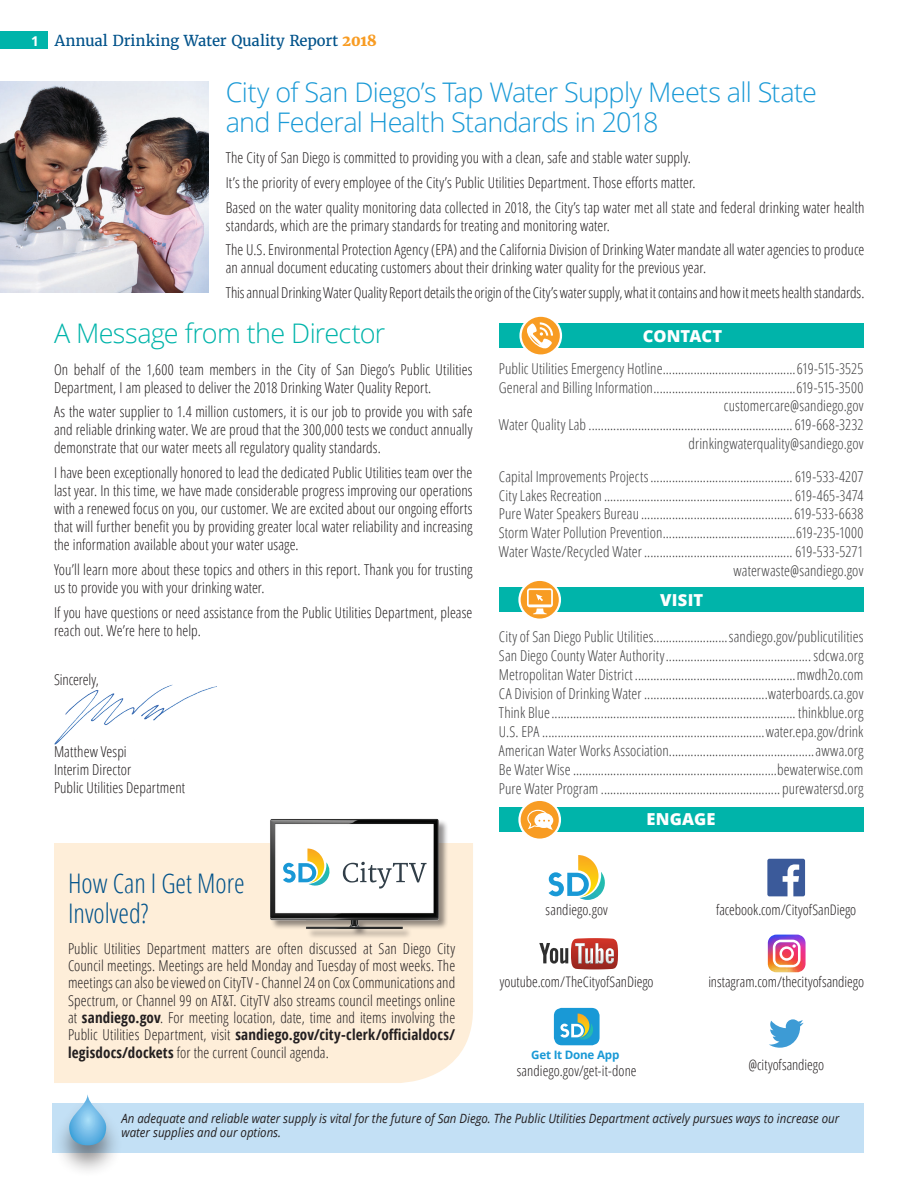
<style>
.page{position:relative;width:918px;height:1188px;background:#fff}
.page>*{position:absolute;margin:0;border:0;box-sizing:border-box;transform-origin:0 0}
.text{font:300 27px/30px "Open Sans";letter-spacing:-.03em;color:#1999d6}
.contact_info{font:300 condensed 27px/30px "Open Sans";color:#01528a}
.heading_1{font:300 27px "Open Sans";letter-spacing:-.025em;color:#00b4aa}
.text-2{font:800 16.5px "Open Sans";letter-spacing:.01em;color:#fff}
.text-3{font:300 condensed 15px/18px "Open Sans";letter-spacing:.005em;color:#231f20}
.contact_info-2{font:300 condensed 15px "Open Sans";letter-spacing:.005em;color:#3e3e3f}
.contact_info-3{font:300 condensed 15px/17.4px "Open Sans";letter-spacing:.005em;color:#231f20;text-align:justify}
.t1{font:15px "Merriweather";letter-spacing:-.01em;color:#01528a}
.text-4{font:300 condensed 14.55px "Open Sans";color:#231f20}
.contact_info-4{font:italic 12.75px/13.5px "Open Sans";color:#231f20;scale:.9 1}
.contact_info-5{font:700 11.7px "Open Sans";letter-spacing:-.02em;color:#1999d6}
.s1{font-family:"Open Sans";font-weight:700;font-size:13.5px;color:#fff}
.s2{font-weight:800;color:#f89c23}
.s3{font-weight:700}
</style>
<div class="page">
<div style="left:54px;top:843px;width:419px;height:240px;background:#feeed9"></div>
<div style="left:500px;top:323px;width:364px;height:25px;background:#00b4aa"></div>
<div style="left:519px;top:315px;width:43px;height:42px;border:4px solid #fff;border-radius:50%"></div>
<div style="left:522px;top:317px;width:38px;height:37px;background:#f89c23;border-radius:50%"></div>
<svg style="left:526px;top:322px;width:27px;height:27px"></svg>
<div style="left:500px;top:807px;width:364px;height:25px;background:#00b4aa"></div>
<div style="left:518px;top:799px;width:43px;height:42px;border:4px solid #fff;border-radius:50%"></div>
<div style="left:521px;top:801px;width:38px;height:38px;background:#f89c23;border-radius:50%"></div>
<svg style="left:527px;top:810px;width:26px;height:20px"></svg>
<div style="left:500px;top:587px;width:364px;height:25px;background:#00b4aa"></div>
<div style="left:518px;top:579px;width:43px;height:42px;border:4px solid #fff;border-radius:50%"></div>
<div style="left:521px;top:581px;width:38px;height:38px;background:#f89c23;border-radius:50%"></div>
<svg style="left:527px;top:588px;width:26px;height:26px"></svg>
<div style="left:270px;top:819px;width:179px;height:120px;background:#231f20;opacity:.5"></div>
<img style="left:268px;top:818px;width:175px;height:117px">
<svg style="left:343px;top:862px;width:84px;height:27px"></svg>
<svg style="left:283px;top:849px;width:48px;height:38px"></svg>
<div style="left:53px;top:1103px;width:811px;height:49px;background:#c3e0f5"></div>
<div style="left:53px;top:1097px;width:70px;height:81px;background:#231f20;opacity:.5"></div>
<svg style="left:69px;top:1094px;width:37px;height:51px"></svg>
<img style="left:0;top:81px;width:209px;height:212px">
<svg style="left:539px;top:938px;width:79px;height:31px"></svg>
<svg style="left:549px;top:855px;width:56px;height:45px"></svg>
<div style="left:554px;top:1008px;width:46px;height:37px;background:#1999d6;border-radius:8px"></div>
<svg style="left:560px;top:1014px;width:33px;height:26px"></svg>
<svg style="left:768px;top:935px;width:38px;height:37px"></svg>
<svg style="left:767px;top:859px;width:38px;height:37px"></svg>
<svg style="left:769px;top:1019px;width:35px;height:29px"></svg>
<img style="left:54px;top:684px;width:163px;height:61px">
<div style="left:0;top:32px;width:48px;height:17px;background:#00b4aa"></div>
<p class="t1" style="left:31px;top:31px;width:347px"><span class="s1">1</span> Annual Drinking Water Quality Report <span class="s2">2018</span></p>
<p class="text" style="left:226px;top:76px;width:593px">City of San Diego’s Tap Water Supply Meets all State and Federal Health Standards in 2018</p>
<p class="text-3" style="left:226px;top:148px;width:467px">The City of San Diego is committed to providing you with a clean, safe and stable water supply.</p>
<p class="text-3" style="left:226px;top:173px;width:472px">It’s the priority of every employee of the City’s Public Utilities Department. Those efforts matter.</p>
<p class="text-3" style="left:226px;top:198px;width:640px">Based on the water quality monitoring data collected in 2018, the City’s tap water met all state and federal drinking water health standards, which are the primary standards for treating and monitoring water.</p>
<p class="text-3" style="left:226px;top:240px;width:640px">The U.S. Environmental Protection Agency (EPA) and the California Division of Drinking Water mandate all water agencies to produce an annual document educating customers about their drinking water quality for the previous year.</p>
<p class="text-3" style="left:226px;top:283px;width:640px">This annual Drinking Water Quality Report details the origin of the City’s water supply, what it contains and how it meets health standards.</p>
<p class="text-2" style="left:643px;top:323px;width:81px">CONTACT</p>
<p class="heading_1" style="left:54px;top:315px;width:333px">A Message from the Director</p>
<p class="text-3" style="left:54px;top:360px;width:420px">On behalf of the 1,600 team members in the City of San Diego’s Public Utilities<br>Department, I am pleased to deliver the 2018 Drinking Water Quality Report.</p>
<p class="text-3" style="left:54px;top:403px;width:420px;text-align:justify">As the water supplier to 1.4 million customers, it is our job to provide you with safe and reliable drinking water. We are proud that the 300,000 tests we conduct annually demonstrate that our water meets all regulatory quality standards.</p>
<p class="text-3" style="left:54px;top:463px;width:420px;text-align:justify">I have been exceptionally honored to lead the dedicated Public Utilities team over the last year. In this time, we have made considerable progress improving our operations with a renewed focus on you, our customer. We are excited about our ongoing efforts that will further benefit you by providing greater local water reliability and increasing the information available about your water usage.</p>
<p class="text-3" style="left:54px;top:560px;width:420px">You’ll learn more about these topics and others in this report. Thank you for trusting us to provide you with your drinking water.</p>
<p class="text-3" style="left:54px;top:603px;width:420px">If you have questions or need assistance from the Public Utilities Department, please reach out. We’re here to help.</p>
<p class="text-3" style="left:54px;top:670px;width:46px">Sincerely,</p>
<p class="contact_info-2" style="left:499px;top:358px;width:366px">Public Utilities Emergency Hotline...........................................619-515-3525</p>
<p class="contact_info-2" style="left:499px;top:377px;width:366px">General and Billing Information..............................................619-515-3500</p>
<p class="contact_info-2" style="left:724px;top:396px;width:141px">customercare@sandiego.gov</p>
<p class="contact_info-2" style="left:499px;top:415px;width:366px">Water Quality Lab .................................................................. 619-668-3232</p>
<p class="contact_info-2" style="left:689px;top:434px;width:176px">drinkingwaterquality@sandiego.gov</p>
<p class="contact_info-2" style="left:499px;top:466px;width:366px">Capital Improvements Projects.............................................. 619-533-4207</p>
<p class="contact_info-2" style="left:499px;top:485px;width:366px">City Lakes Recreation ............................................................. 619-465-3474</p>
<p class="contact_info-2" style="left:499px;top:504px;width:366px">Pure Water Speakers Bureau ................................................. 619-533-6638</p>
<p class="contact_info-2" style="left:499px;top:523px;width:366px">Storm Water Pollution Prevention...........................................619-235-1000</p>
<p class="contact_info-2" style="left:499px;top:542px;width:366px">Water Waste/Recycled Water ................................................ 619-533-5271</p>
<p class="contact_info-2" style="left:734px;top:561px;width:131px">waterwaste@sandiego.gov</p>
<p class="text-2" style="left:660px;top:587px;width:45px">VISIT</p>
<p class="contact_info-2" style="left:499px;top:627px;width:366px">City of San Diego Public Utilities........................sandiego.gov/publicutilities</p>
<p class="contact_info-2" style="left:499px;top:646px;width:366px">San Diego County Water Authority............................................... sdcwa.org</p>
<p class="contact_info-2" style="left:499px;top:664px;width:366px">Metropolitan Water District ....................................................mwdh2o.com</p>
<p class="contact_info-2" style="left:499px;top:683px;width:366px">CA Division of Drinking Water ........................................waterboards.ca.gov</p>
<p class="contact_info-2" style="left:499px;top:702px;width:366px">Think Blue............................................................................... thinkblue.org</p>
<p class="contact_info-2" style="left:499px;top:721px;width:366px">U.S. EPA ........................................................................water.epa.gov/drink</p>
<p class="contact_info-2" style="left:499px;top:740px;width:366px">American Water Works Association...............................................awwa.org</p>
<p class="contact_info-2" style="left:499px;top:759px;width:366px">Be Water Wise ..................................................................bewaterwise.com</p>
<p class="contact_info-2" style="left:499px;top:778px;width:366px">Pure Water Program .......................................................... purewatersd.org</p>
<p class="text-2" style="left:646px;top:807px;width:70px">ENGAGE</p>
<p class="text-3" style="left:54px;top:742px;width:74px">Matthew Vespi</p>
<p class="text-3" style="left:54px;top:760px;width:79px">Interim Director</p>
<p class="text-3" style="left:54px;top:778px;width:133px">Public Utilities Department</p>
<p class="contact_info" style="left:68px;top:867px;width:178px">How Can I Get More<br>Involved?</p>
<p class="contact_info-3" style="left:68px;top:939px;width:389px">Public Utilities Department matters are often discussed at San Diego City Council meetings. Meetings are held Monday and Tuesday of most weeks. The meetingscan also beviewed on CityTV- Channel 24 on Cox Communicationsand Spectrum, or Channel 99 on AT&amp;T. CityTV also streams council meetings online at <span class="s3">sandiego.gov</span>. For meeting location, date, time and items involving the Public Utilities Department, visit <span class="s3">sandiego.gov/city-clerk/officialdocs/ legisdocs/dockets</span> for the current Council agenda.</p>
<p class="text-4" style="left:546px;top:900px;width:64px">sandiego.gov</p>
<p class="text-4" style="left:500px;top:971px;width:155px">youtube.com/TheCityofSanDiego</p>
<p class="contact_info-5" style="left:531px;top:1046px;width:90px">Get It Done App</p>
<p class="text-4" style="left:517px;top:1061px;width:121px">sandiego.gov/get-it-done</p>
<p class="text-4" style="left:716px;top:900px;width:142px">facebook.com/CityofSanDiego</p>
<p class="text-4" style="left:708px;top:971px;width:157px">instagram.com/thecityofsandiego</p>
<p class="text-4" style="left:748px;top:1055px;width:77px">@cityofsandiego</p>
<p class="contact_info-4" style="left:122px;top:1112px;width:799px">An adequate and reliable water supply is vital for the future of San Diego. The Public Utilities Department actively pursues ways to increase our water supplies and our options.</p>
</div>
